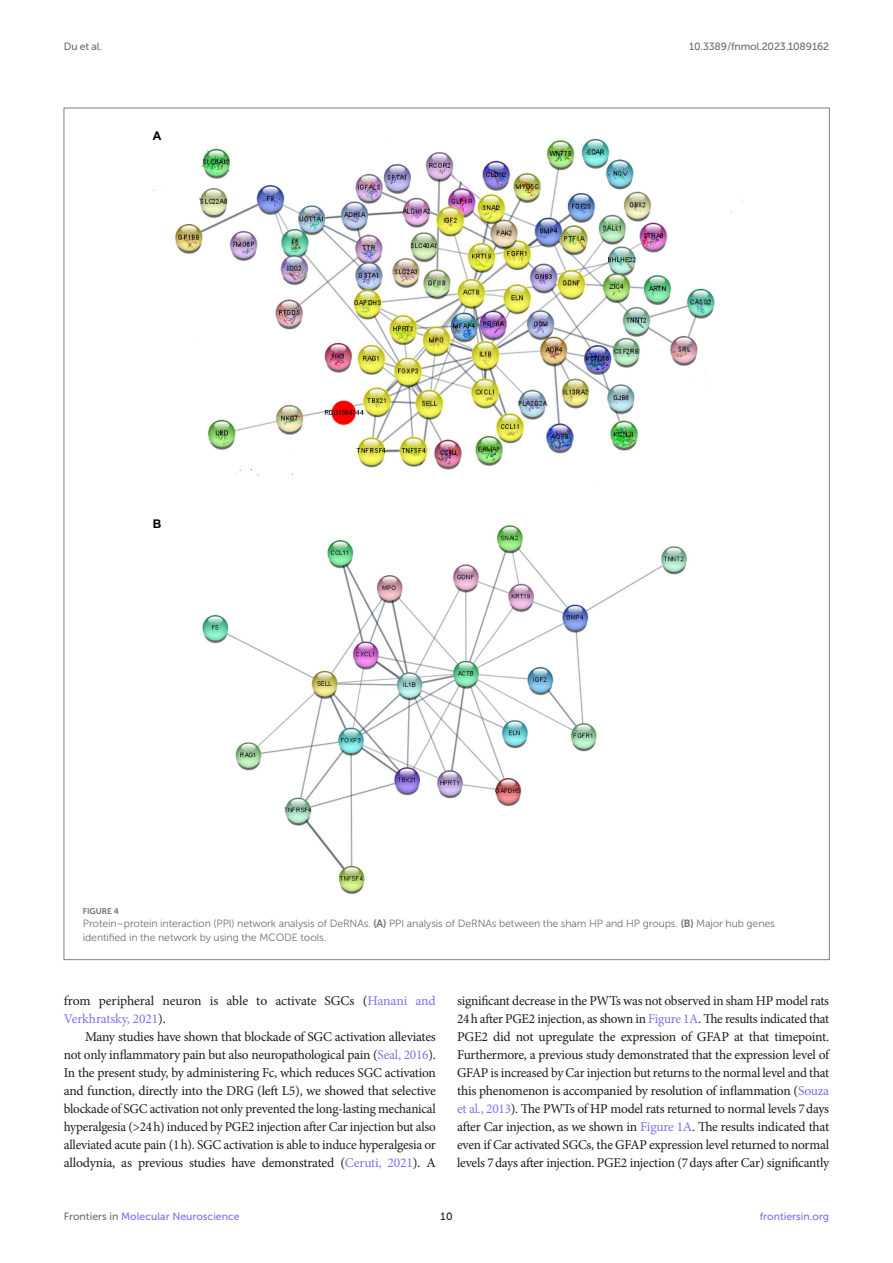
<style>
.page{position:relative;width:893px;height:1263px;background:#fff}
.page>*{position:absolute;margin:0;border:0;box-sizing:border-box;transform-origin:0 0}
.TEXT{font:13.5px/18px "Minion Pro";letter-spacing:-.015em;color:#1b1c1b;text-align:justify}
.t1{font:700 12px "Arial";color:#000}
.FIG_LEG{font:10.5px/13.5px "Museo Sans 300";letter-spacing:-.01em;color:#706f70}
.t2{font:10.5px "Museo Sans 500";color:#856df0}
.t3{font:10.5px "Museo Sans 500";letter-spacing:-.015em;color:#706f70}
.t4{font:10.5px "Museo Sans 500";color:#1b1c1b}
.FIG_HD{font:8.25px "Museo Sans 700";letter-spacing:-.01em;color:#706f70}
.s1{font-family:"Museo Sans 700"}
.s2{color:#856df0}
.s3{color:#706f70}
</style>
<div class="page">
<img style="left:153px;top:138px;width:591px;height:756px">
<p class="t3" style="left:64px;top:41px;width:40px">Du et al.</p>
<p class="t3" style="left:689px;top:41px;width:141px">10.3389/fnmol.2023.1089162</p>
<p class="t1" style="left:153px;top:127px;width:10px">A</p>
<p class="t1" style="left:153px;top:515px;width:10px">B</p>
<p class="FIG_HD" style="left:83px;top:906px;width:37px">FIGURE 4</p>
<p class="FIG_LEG" style="left:83px;top:917px;width:693px">Protein–protein interaction (PPI) network analysis of DeRNAs. <span class="s1">(A)</span> PPI analysis of DeRNAs between the sham HP and HP groups. <span class="s1">(B)</span> Major hub genes identified in the network by using the MCODE tools.</p>
<p class="TEXT" style="left:64px;top:992px;width:374px">from peripheral neuron is able to activate SGCs (<span class="s2">Hanani and<br>Verkhratsky, 2021</span>).</p>
<p class="TEXT" style="left:64px;top:1028px;width:374px;text-indent:21px">Many studies have shown that blockade of SGC activation alleviates not only inflammatory pain but also neuropathological pain (<span class="s2">Seal, 2016</span>).<br>In the present study, by administering Fc, which reduces SGC activation and function, directly into the DRG (left L5), we showed that selective blockade of SGC activation not only prevented the long-lasting mechanical hyperalgesia (&gt;24h) induced by PGE2 injection after Car injection but also alleviated acute pain (1h). SGC activation is able to induce hyperalgesia or allodynia, as previous studies have demonstrated (<span class="s2">Ceruti, 2021</span>). A</p>
<p class="TEXT" style="left:457px;top:992px;width:374px">significant decrease in the PWTs was not observed in sham HP model rats 24h after PGE2 injection, as shown in <span class="s2">Figure 1A</span>. The results indicated that PGE2 did not upregulate the expression of GFAP at that timepoint.<br>Furthermore, a previous study demonstrated that the expression level of GFAP is increased by Car injection but returns to the normal level and that this phenomenon is accompanied by resolution of inflammation (<span class="s2">Souza et al., 2013</span>). The PWTs of HP model rats returned to normal levels 7days after Car injection, as we shown in <span class="s2">Figure 1A</span>. The results indicated that even if Car activated SGCs, the GFAP expression level returned to normal levels 7days after injection. PGE2 injection (7days after Car) significantly</p>
<p class="t2" style="left:64px;top:1211px;width:177px"><span class="s3">Frontiers in</span> Molecular Neuroscience</p>
<p class="t4" style="left:440px;top:1211px;width:14px">10</p>
<p class="t2" style="left:760px;top:1211px;width:71px">frontiersin.org</p>
</div>
